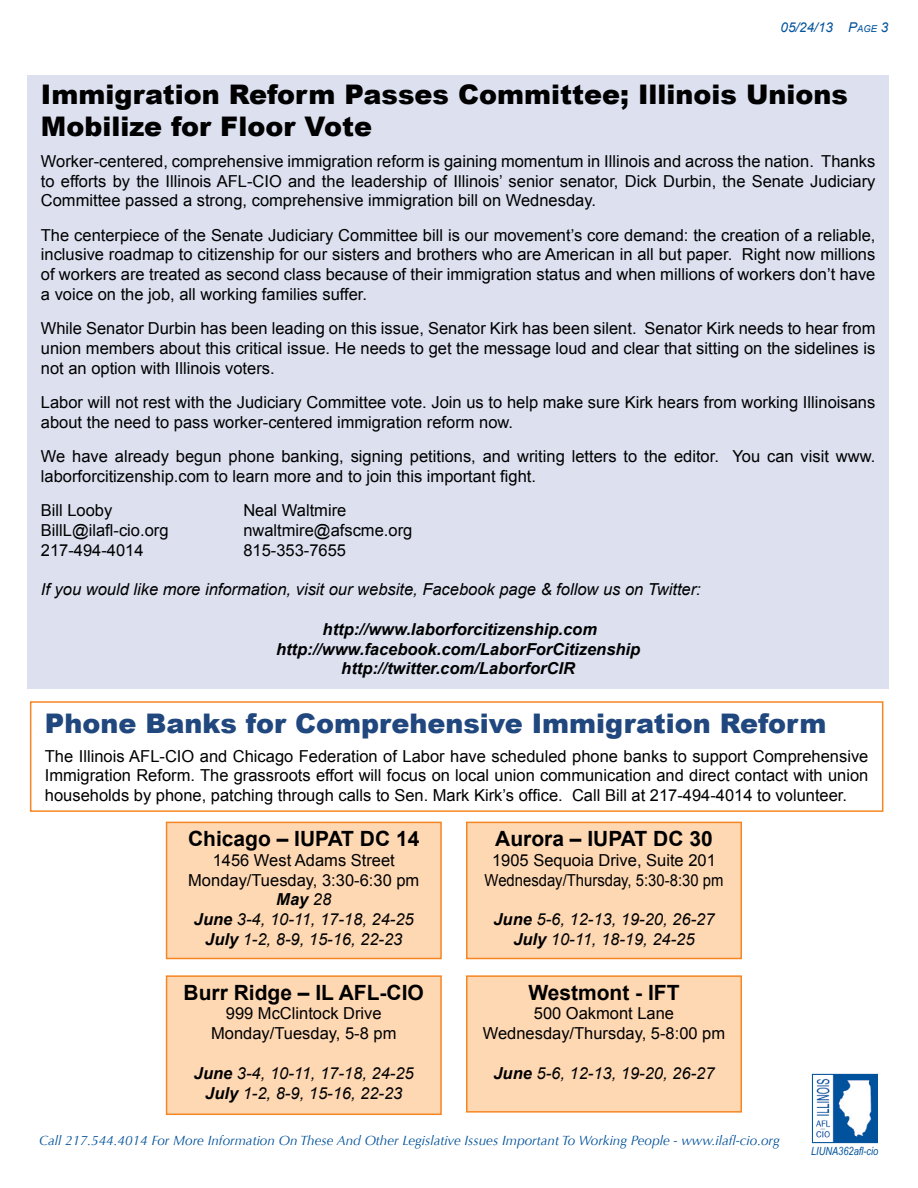
<style>
.page{position:relative;width:918px;height:1188px;background:#fff}
.page>*{position:absolute;margin:0;border:0;box-sizing:border-box;transform-origin:0 0}
.t1{font:900 27px/32.4px "Arial";color:#000}
.t2{font:900 27px "Arial";color:#20477e}
.t3{font:700 21px "Arial";color:#000}
.t4{font:16.5px/19.8px "Arial";color:#000;text-align:center}
.t5{font:italic 16.5px/19.8px "Arial";color:#000;text-align:center}
.t6{font:italic 700 16.5px/19.8px "Arial";color:#000;text-align:center}
.t7{font:italic 13.5px "Optima";color:#00529c}
.t8{font:italic 13.5px "Arial";color:#00529c}
.t9{font:italic 11.25px "Arial Narrow";color:#00529c}
.s1{font-size:9.45px}
.s2{font-weight:700;font-style:italic}
.s3{font-style:italic}
.s4{font-weight:700}
</style>
<div class="page">
<img style="left:816px;top:1076px;width:60px;height:65px">
<div style="left:812px;top:1074px;width:66px;height:69px;border:1px solid #00529c"></div>
<div style="left:467px;top:822px;width:274px;height:136px;background:#fed7b3"></div>
<div style="left:466px;top:822px;width:276px;height:137px;border:2px solid #f68622"></div>
<div style="left:167px;top:976px;width:274px;height:138px;background:#fed7b3"></div>
<div style="left:166px;top:975px;width:276px;height:140px;border:2px solid #f68622"></div>
<div style="left:27px;top:75px;width:862px;height:613px;background:#dce0ef"></div>
<div style="left:467px;top:976px;width:274px;height:136px;background:#fed7b3"></div>
<div style="left:466px;top:975px;width:276px;height:138px;border:2px solid #f68622"></div>
<div style="left:167px;top:822px;width:274px;height:136px;background:#fed7b3"></div>
<div style="left:166px;top:822px;width:276px;height:137px;border:2px solid #f68622"></div>
<div style="left:30px;top:701px;width:853px;height:111px;border:2px solid #f68622"></div>
<p class="t8" style="left:781px;top:18px;width:109px">05/24/13 P<span class="s1">age</span> 3</p>
<h1 class="t1" style="left:41px;top:77px;width:809px">Immigration Reform Passes Committee; Illinois Unions<br>Mobilize for Floor Vote</h1>
<p class="t4" style="left:41px;top:151px;width:836px;text-align:justify">Worker-centered, comprehensive immigration reform is gaining momentum in Illinois and across the nation. Thanks to efforts by the Illinois AFL-CIO and the leadership of Illinois’ senior senator, Dick Durbin, the Senate Judiciary Committee passed a strong, comprehensive immigration bill on Wednesday.</p>
<p class="t4" style="left:41px;top:225px;width:836px;text-align:justify">The centerpiece of the Senate Judiciary Committee bill is our movement’s core demand: the creation of a reliable, inclusive roadmap to citizenship for our sisters and brothers who are American in all but paper. Right now millions of workers are treated as second class because of their immigration status and when millions of workers don’t have a voice on the job, all working families suffer.</p>
<p class="t4" style="left:41px;top:319px;width:836px;text-align:justify">While Senator Durbin has been leading on this issue, Senator Kirk has been silent. Senator Kirk needs to hear from union members about this critical issue. He needs to get the message loud and clear that sitting on the sidelines is not an option with Illinois voters.</p>
<p class="t4" style="left:41px;top:392px;width:836px;text-align:left">Labor will not rest with the Judiciary Committee vote. Join us to help make sure Kirk hears from working Illinoisans about the need to pass worker-centered immigration reform now.</p>
<p class="t4" style="left:41px;top:446px;width:836px;text-align:left">We have already begun phone banking, signing petitions, and writing letters to the editor. You can visit www. laborforcitizenship.com to learn more and to join this important fight.</p>
<p class="t4" style="left:41px;top:500px;width:73px">Bill Looby</p>
<p class="t4" style="left:243px;top:500px;width:104px">Neal Waltmire</p>
<p class="t4" style="left:41px;top:520px;width:129px">BillL@ilafl-cio.org</p>
<p class="t4" style="left:243px;top:520px;width:170px">nwaltmire@afscme.org</p>
<p class="t4" style="left:41px;top:540px;width:104px">217-494-4014</p>
<p class="t4" style="left:243px;top:540px;width:104px">815-353-7655</p>
<p class="t5" style="left:41px;top:580px;width:662px">If you would like more information, visit our website, Facebook page &amp; follow us on Twitter:</p>
<p class="t6" style="left:276px;top:620px;width:366px">http://www.laborforcitizenship.com http://www.facebook.com/LaborForCitizenship http://twitter.com/LaborforCIR</p>
<h1 class="t2" style="left:45px;top:703px;width:783px">Phone Banks for Comprehensive Immigration Reform</h1>
<p class="t4" style="left:45px;top:746px;width:825px;text-align:justify">The Illinois AFL-CIO and Chicago Federation of Labor have scheduled phone banks to support Comprehensive Immigration Reform. The grassroots effort will focus on local union communication and direct contact with union households by phone, patching through calls to Sen. Mark Kirk’s office. Call Bill at 217-494-4014 to volunteer.</p>
<p class="t3" style="left:188px;top:825px;width:233px">Chicago – IUPAT DC 14</p>
<p class="t4" style="left:188px;top:850px;width:233px">1456 West Adams Street<br>Monday/Tuesday, 3:30-6:30 pm<br><span class="s2">May</span> <span class="s3">28<br></span><span class="s2">June</span> <span class="s3">3-4, 10-11, 17-18, 24-25<br></span><span class="s2">July</span> <span class="s3">1-2, 8-9, 15-16, 22-23</span></p>
<p class="t3" style="left:184px;top:978px;width:242px">Burr Ridge – IL AFL-CIO</p>
<p class="t4" style="left:211px;top:1004px;width:187px">999 McClintock Drive<br>Monday/Tuesday, 5-8 pm</p>
<p class="t5" style="left:194px;top:1063px;width:221px"><span class="s4">June</span> 3-4, 10-11, 17-18, 24-25<br><span class="s4">July</span> 1-2, 8-9, 15-16, 22-23</p>
<p class="t3" style="left:495px;top:825px;width:219px">Aurora – IUPAT DC 30</p>
<p class="t4" style="left:485px;top:850px;width:240px">1905 Sequoia Drive, Suite 201<br>Wednesday/Thursday, 5:30-8:30 pm</p>
<p class="t5" style="left:493px;top:910px;width:223px"><span class="s4">June</span> 5-6, 12-13, 19-20, 26-27<br><span class="s4">July</span> 10-11, 18-19, 24-25</p>
<p class="t3" style="left:528px;top:978px;width:153px">Westmont - IFT</p>
<p class="t4" style="left:483px;top:1004px;width:244px">500 Oakmont Lane<br>Wednesday/Thursday, 5-8:00 pm</p>
<p class="t5" style="left:493px;top:1063px;width:223px"><span class="s4">June</span> 5-6, 12-13, 19-20, 26-27</p>
<p class="t7" style="left:39px;top:1133px;width:742px">Call 217.544.4014 For More Information On These And Other Legislative Issues Important To Working People - www.ilafl-cio.org</p>
<p class="t9" style="left:811px;top:1143px;width:69px">Liuna362afl-cio</p>
</div>
